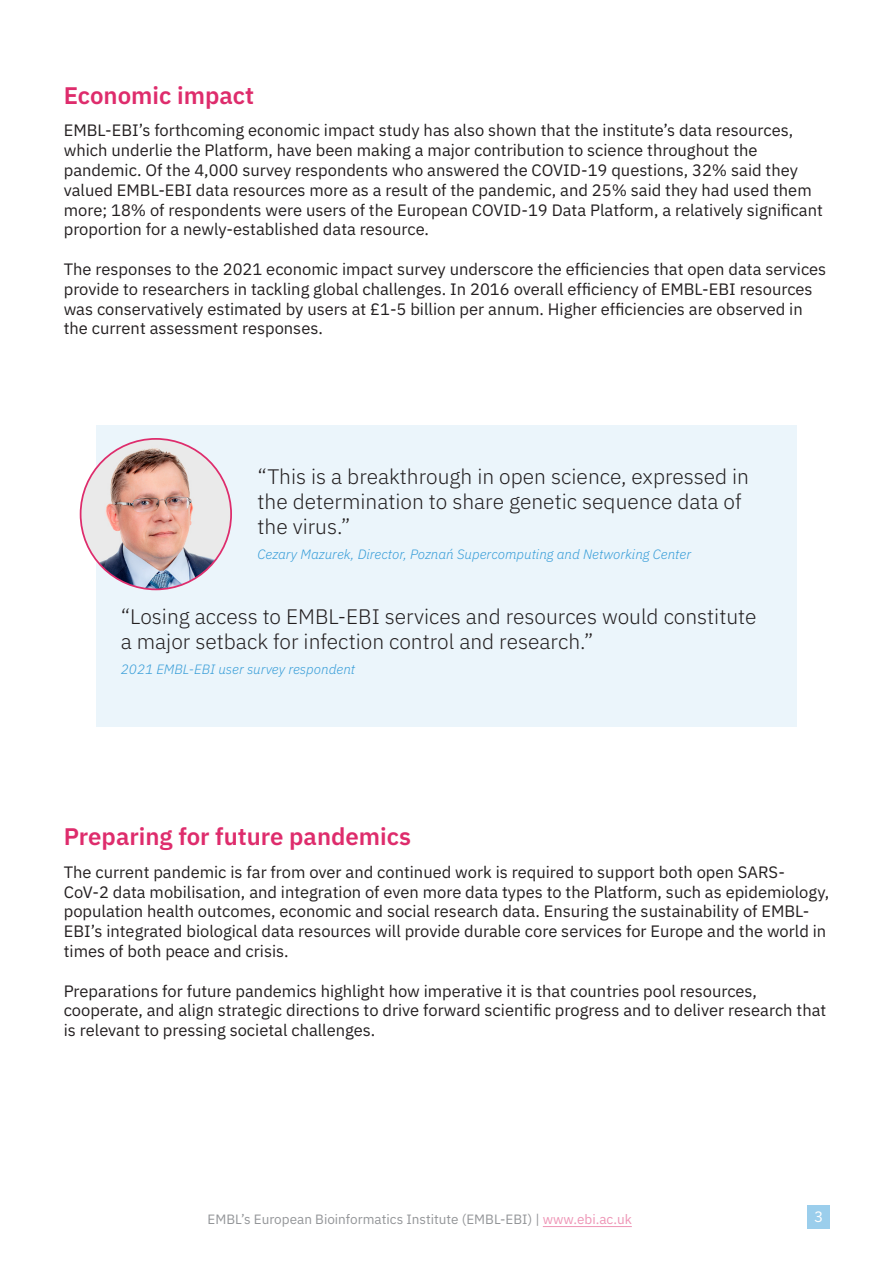
<style>
.page{position:relative;width:893px;height:1263px;background:#fff}
.page>*{position:absolute;margin:0;border:0;box-sizing:border-box;transform-origin:0 0}
.t1{font:600 24px "IBM Plex Sans";color:#de2c6c}
.Body{font:300 21px/25.2px "IBM Plex Sans";color:#231f20}
.Body-2{font:16.5px/19.8px "IBM Plex Sans";color:#231f20}
.t2{font:15px "IBM Plex Mono";color:#fff}
.t3{font:italic 300 13.5px "IBM Plex Sans";color:#379dd8}
.t4{font:13.5px "IBM Plex Sans";color:#939598}
.s1{color:#ee95b6}
</style>
<div class="page">
<div style="left:807px;top:1206px;width:23px;height:23px;background:#9bceec"></div>
<hr style="left:543px;top:1226px;width:89px;height:1px;background:#ee95b6">
<div style="left:96px;top:426px;width:700px;height:301px;background:#ebf5fb"></div>
<img style="left:81px;top:439px;width:150px;height:150px;border-radius:75px">
<h1 class="t1" style="left:64px;top:76px;width:192px">Economic impact</h1>
<p class="Body-2" style="left:64px;top:119px;width:761px">EMBL-EBI’s forthcoming economic impact study has also shown that the institute’s data resources, which underlie the Platform, have been making a major contribution to science throughout the pandemic. Of the 4,000 survey respondents who answered the COVID-19 questions, 32% said they valued EMBL-EBI data resources more as a result of the pandemic, and 25% said they had used them more; 18% of respondents were users of the European COVID-19 Data Platform, a relatively significant proportion for a newly-established data resource.</p>
<p class="Body-2" style="left:64px;top:258px;width:764px">The responses to the 2021 economic impact survey underscore the efficiencies that open data services provide to researchers in tackling global challenges. In 2016 overall efficiency of EMBL-EBI resources was conservatively estimated by users at £1-5 billion per annum. Higher efficiencies are observed in the current assessment responses.</p>
<p class="Body" style="left:257px;top:462px;width:493px">“This is a breakthrough in open science, expressed in the determination to share genetic sequence data of the virus.”</p>
<p class="t3" style="left:257px;top:544px;width:435px">Cezary Mazurek, Director, Poznań Supercomputing and Networking Center</p>
<p class="Body" style="left:121px;top:602px;width:637px">“Losing access to EMBL-EBI services and resources would constitute a major setback for infection control and research.”</p>
<p class="t3" style="left:121px;top:659px;width:236px">2021 EMBL-EBI user survey respondent</p>
<h1 class="t1" style="left:64px;top:818px;width:349px">Preparing for future pandemics</h1>
<p class="Body-2" style="left:64px;top:861px;width:767px">The current pandemic is far from over and continued work is required to support both open SARS-CoV-2 data mobilisation, and integration of even more data types to the Platform, such as epidemiology, population health outcomes, economic and social research data. Ensuring the sustainability of EMBL-EBI’s integrated biological data resources will provide durable core services for Europe and the world in times of both peace and crisis.</p>
<p class="Body-2" style="left:64px;top:979px;width:764px">Preparations for future pandemics highlight how imperative it is that countries pool resources, cooperate, and align strategic directions to drive forward scientific progress and to deliver research that is relevant to pressing societal challenges.</p>
<p class="t4" style="left:208px;top:1208px;width:426px">EMBL’s European Bioinformatics Institute (EMBL-EBI) | <span class="s1">www.ebi.ac.uk</span></p>
<p class="t2" style="left:814px;top:1205px;width:10px">3</p>
</div>
